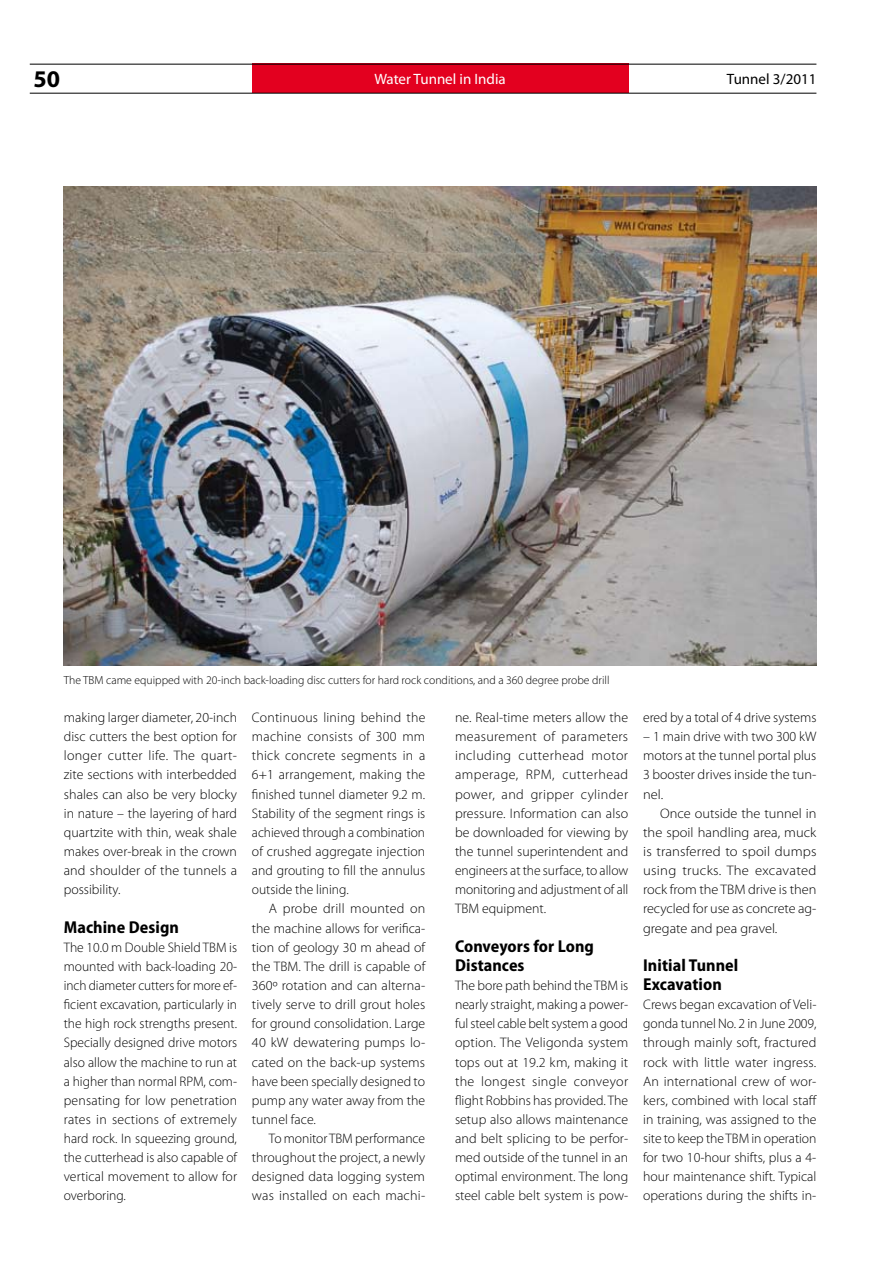
<style>
.page{position:relative;width:893px;height:1263px;background:#fff}
.page>*{position:absolute;margin:0;border:0;box-sizing:border-box;transform-origin:0 0}
.t1{font:700 24px "Myriad Pro";color:#000}
.t2{font:700 semi-condensed 17.25px/19.2px "Myriad Pro";letter-spacing:.005em;color:#000}
.t3{font:15px "Myriad Pro";color:#fff}
.t4{font:15px "Myriad Pro";color:#000}
.t5{font:300 13.8px/19.2px "Myriad Pro";color:#000;text-align:justify}
.t6{font:300 13.8px/19.2px "Myriad Pro";color:#000;text-align:justify;scale:1.04 1}
.t7{font:300 11.7px "Myriad Pro";color:#000}
</style>
<div class="page">
<div style="left:252px;top:64px;width:376px;height:29px;background:#e3001f"></div>
<hr style="left:30px;top:64px;width:786px;height:1px;background:#000">
<hr style="left:30px;top:93px;width:786px;height:1px;background:#000">
<img style="left:64px;top:186px;width:752px;height:479px">
<h1 class="t1" style="left:33px;top:63px;width:28px">50</h1>
<p class="t3" style="left:374px;top:70px;width:133px">Water Tunnel in India</p>
<p class="t4" style="left:727px;top:70px;width:91px">Tunnel 3/2011</p>
<p class="t7" style="left:64px;top:673px;width:547px">The TBM came equipped with 20-inch back-loading disc cutters for hard rock conditions, and a 360 degree probe drill</p>
<p class="t5" style="left:455px;top:708px;width:175px">ne. Real-time meters allow the measurement of parameters including cutterhead motor amperage, RPM, cutterhead power, and gripper cylinder pressure. Information can also be downloaded for viewing by the tunnel superintendent and engineers at the surface, to allow monitoring and adjustment of all TBM equipment.</p>
<p class="t2" style="left:455px;top:936px;width:140px">Conveyors for Long<br>Distances</p>
<p class="t5" style="left:455px;top:976px;width:175px">The bore path behind the TBM is nearly straight, making a power&shy;ful steel cable belt system a good option. The Veligonda system tops out at 19.2 km, making it the longest single conveyor flight Robbins has provided. The setup also allows maintenance and belt splicing to be perfor&shy;med outside of the tunnel in an optimal environment. The long steel cable belt system is pow-</p>
<p class="t5" style="left:64px;top:708px;width:175px">making larger diameter, 20-inch disc cutters the best option for longer cutter life. The quart&shy;zite sections with interbedded shales can also be very blocky in nature – the layering of hard quartzite with thin, weak shale makes over-break in the crown and shoulder of the tunnels a possibility.</p>
<p class="t2" style="left:64px;top:917px;width:117px">Machine Design</p>
<p class="t5" style="left:64px;top:937px;width:175px">The 10.0 m Double Shield TBM is mounted with back-loading 20- inch diameter cutters for more ef&shy;ficient excavation, particularly in the high rock strengths present.<br>Specially designed drive motors also allow the machine to run at a higher than normal RPM, com&shy;pensating for low penetration rates in sections of extremely hard rock. In squeezing ground, the cutterhead is also capable of vertical movement to allow for overboring.</p>
<p class="t5" style="left:252px;top:708px;width:175px">Continuous lining behind the machine consists of 300 mm thick concrete segments in a 6+1 arrangement, making the finished tunnel diameter 9.2 m.<br>Stability of the segment rings is achieved through a combination of crushed aggregate injection and grouting to fill the annulus outside the lining.</p>
<p class="t5" style="left:252px;top:899px;width:175px;text-indent:17px">A probe drill mounted on the machine allows for verifica&shy;tion of geology 30 m ahead of the TBM. The drill is capable of 360º rotation and can alterna&shy;tively serve to drill grout holes for ground consolidation. Large 40 kW dewatering pumps lo&shy;cated on the back-up systems have been specially designed to pump any water away from the tunnel face.</p>
<p class="t5" style="left:252px;top:1129px;width:175px;text-indent:17px">To monitor TBM performance throughout the project, a newly designed data logging system was installed on each machi-</p>
<p class="t5" style="left:643px;top:708px;width:175px">ered by a total of 4 drive systems</p>
<p class="t5" style="left:643px;top:727px;width:175px">– 1 main drive with two 300 kW motors at the tunnel portal plus 3 booster drives inside the tun&shy;nel.</p>
<p class="t6" style="left:643px;top:803px;width:168px;text-indent:17px">Once outside the tunnel in the spoil handling area, muck is transferred to spoil dumps using trucks. The excavated rock from the TBM drive is then recycled for use as concrete ag&shy;gregate and pea gravel.</p>
<p class="t2" style="left:643px;top:956px;width:97px">Initial Tunnel<br>Excavation</p>
<p class="t5" style="left:643px;top:995px;width:175px">Crews began excavation of Veli&shy;gonda tunnel No. 2 in June 2009, through mainly soft, fractured rock with little water ingress.<br>An international crew of wor&shy;kers, combined with local staff in training, was assigned to the site to keep the TBM in operation for two 10-hour shifts, plus a 4- hour maintenance shift. Typical operations during the shifts in-</p>
</div>
